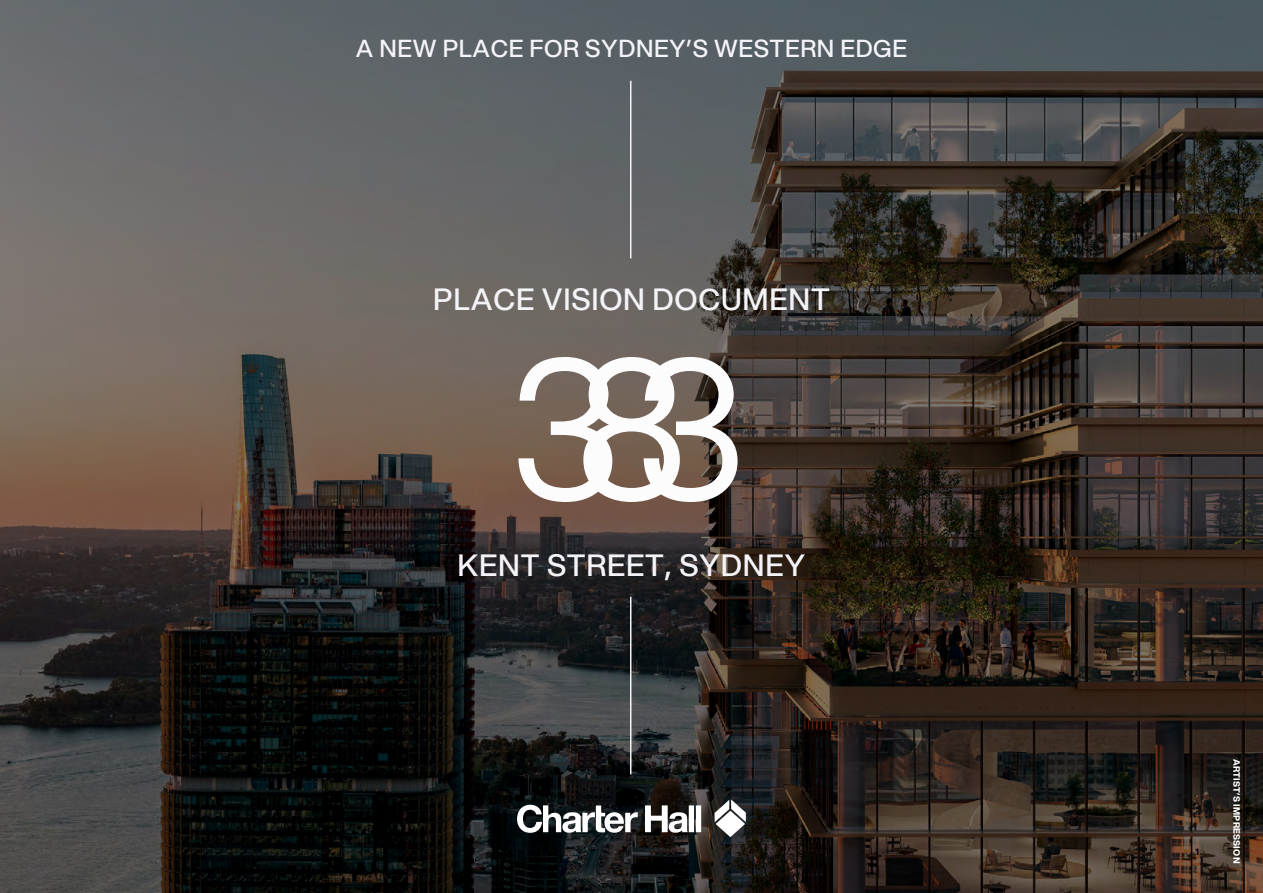
<style>
.page{position:relative;width:1263px;height:893px;background:#fff}
.page>*{position:absolute;margin:0;border:0;box-sizing:border-box;transform-origin:0 0}
.t1{font:30px "Aspekta 500";letter-spacing:.025em;color:#f4f3f8}
.t2{font:24px "Aspekta 500";letter-spacing:.025em;color:#f4f3f8}
.t3{font:9px "Aspekta 750";letter-spacing:.025em;color:#fff}
.t4{font:9px "Aspekta 750";color:#110316}
</style>
<div class="page">
<img style="left:0;top:0;width:1263px;height:893px">
<hr style="left:630px;top:81px;width:1px;height:177px;background:#f4f3f8">
<hr style="left:630px;top:597px;width:1px;height:177px;background:#f4f3f8">
<svg style="left:518px;top:357px;width:219px;height:145px"></svg>
<svg style="left:715px;top:799px;width:31px;height:38px"></svg>
<svg style="left:517px;top:805px;width:184px;height:28px"></svg>
<p class="t2" style="left:356px;top:34px;width:553px">A NEW PLACE FOR SYDNEY’S WESTERN EDGE</p>
<p class="t1" style="left:433px;top:282px;width:398px">PLACE VISION DOCUMENT</p>
<p class="t1" style="left:458px;top:548px;width:349px">KENT STREET, SYDNEY</p>
<p class="t4" style="left:1195px;top:846px;width:5px">1</p>
<p class="t3" style="left:1242px;top:759px;width:106px;rotate:90deg">ARTIST’S IMPRESSION</p>
</div>
